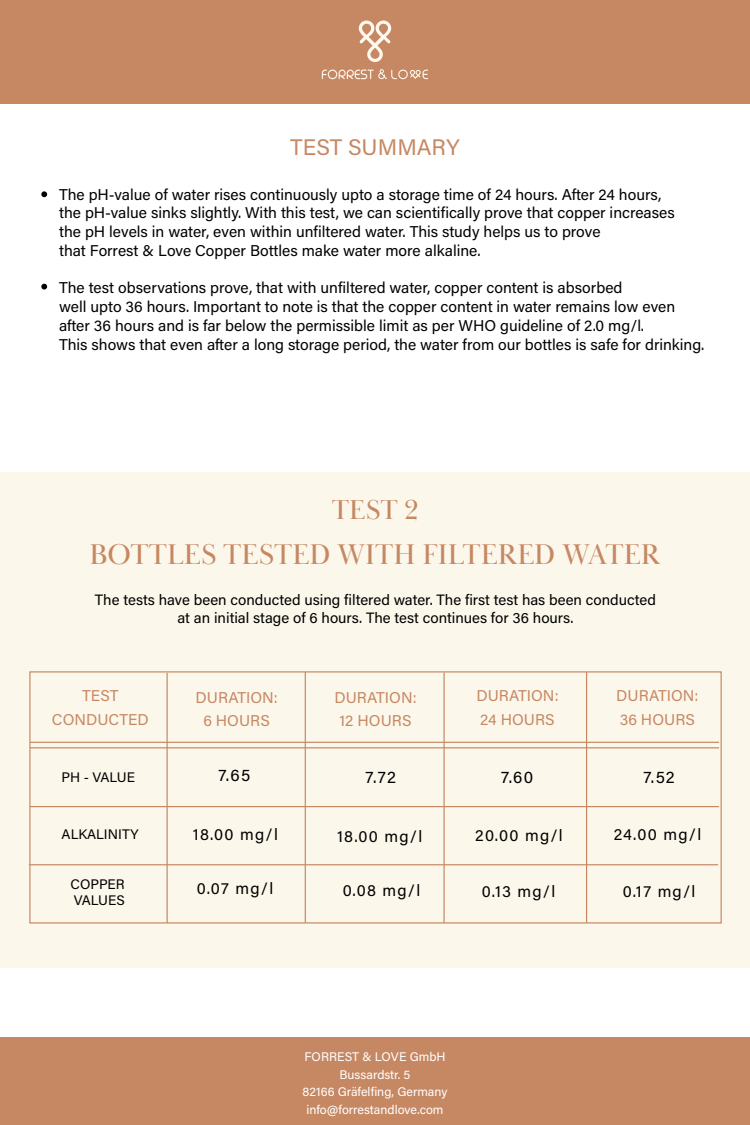
<style>
.page{position:relative;width:750px;height:1125px;background:#fff}
.page>*{position:absolute;margin:0;border:0;box-sizing:border-box;transform-origin:0 0}
.t1{font:29.38px "Baskerville Display PT";color:#c68863}
.t2{font:28.12px "Baskerville Display PT";color:#c68863}
.t3{font:22.5px "Acumin Pro";color:#c68863}
.t4{font:16.88px "Acumin Pro";letter-spacing:.08em;color:#000}
.t5{font:16.25px "Acumin Pro";letter-spacing:.075em;color:#000}
.t6{font:15.62px/18.8px "Acumin Pro";color:#000}
.t7{font:15.62px/23.4px "Acumin Pro";letter-spacing:.005em;color:#c68863;text-align:center}
.t8{font:15px/18.8px "Acumin Pro";color:#000;text-align:center}
.t9{font:13.81px/16.9px "Acumin Pro";letter-spacing:-.005em;color:#000}
.t10{font:12.5px/17.5px "Acumin Pro";color:#fff;text-align:center}
</style>
<div class="page">
<div style="left:0;top:0;width:750px;height:103px;background:#c68863"></div>
<div style="left:0;top:1038px;width:750px;height:87px;background:#c68863"></div>
<svg style="left:359px;top:20px;width:33px;height:43px"></svg>
<svg style="left:322px;top:69px;width:106px;height:10px"></svg>
<div style="left:0;top:472px;width:750px;height:495px;background:#fcf7eb"></div>
<div style="left:29px;top:671px;width:693px;height:253px;border:1px solid #c68863"></div>
<hr style="left:30px;top:747px;width:689px;height:1px;background:#c68863">
<hr style="left:30px;top:742px;width:689px;height:1px;background:#c68863">
<hr style="left:30px;top:806px;width:689px;height:1px;background:#c68863">
<hr style="left:29px;top:864px;width:689px;height:1px;background:#c68863">
<hr style="left:167px;top:673px;width:1px;height:250px;background:#c68863">
<hr style="left:305px;top:672px;width:1px;height:251px;background:#c68863">
<hr style="left:586px;top:672px;width:1px;height:251px;background:#c68863">
<hr style="left:443px;top:673px;width:2px;height:250px;background:#c68863">
<svg style="left:41px;top:191px;width:6px;height:6px"></svg>
<svg style="left:41px;top:284px;width:6px;height:6px"></svg>
<h3 class="t3" style="left:290px;top:138px;width:171px">TEST SUMMARY</h3>
<p class="t6" style="left:59px;top:186px;width:617px">The pH-value of water rises continuously upto a storage time of 24 hours. After 24 hours, the pH-value sinks slightly. With this test, we can scientifically prove that copper increases the pH levels in water, even within unfiltered water. This study helps us to prove<br>that Forrest &amp; Love Copper Bottles make water more alkaline.</p>
<p class="t6" style="left:59px;top:280px;width:647px">The test observations prove, that with unfiltered water, copper content is absorbed<br>well upto 36 hours. Important to note is that the copper content in water remains low even after 36 hours and is far below the permissible limit as per WHO guideline of 2.0 mg/l.<br>This shows that even after a long storage period, the water from our bottles is safe for drinking.</p>
<h2 class="t2" style="left:332px;top:493px;width:88px">TEST 2</h2>
<h1 class="t1" style="left:89px;top:537px;width:572px">BOTTLES TESTED WITH FILTERED WATER</h1>
<p class="t8" style="left:95px;top:591px;width:563px">The tests have been conducted using filtered water. The first test has been conducted at an initial stage of 6 hours. The test continues for 36 hours.</p>
<p class="t7" style="left:52px;top:685px;width:98px">TEST<br>CONDUCTED</p>
<p class="t7" style="left:196px;top:687px;width:84px">DURATION:<br>6 HOURS</p>
<p class="t7" style="left:334px;top:687px;width:84px">DURATION:<br>12 HOURS</p>
<p class="t7" style="left:476px;top:685px;width:84px;text-align:left">DURATION:<br>24 HOURS</p>
<p class="t7" style="left:616px;top:686px;width:84px;text-align:left">DURATION:<br>36 HOURS</p>
<p class="t9" style="left:62px;top:770px;width:75px">PH - VALUE</p>
<p class="t9" style="left:62px;top:827px;width:79px">ALKALINITY</p>
<p class="t9" style="left:70px;top:876px;width:56px">COPPER<br>VALUES</p>
<p class="t4" style="left:218px;top:768px;width:33px">7.65</p>
<p class="t4" style="left:366px;top:770px;width:32px">7.72</p>
<p class="t4" style="left:501px;top:770px;width:34px">7.60</p>
<p class="t4" style="left:643px;top:770px;width:33px">7.52</p>
<p class="t5" style="left:193px;top:828px;width:87px">18.00 mg/l</p>
<p class="t5" style="left:337px;top:829px;width:87px">18.00 mg/l</p>
<p class="t5" style="left:475px;top:829px;width:89px">20.00 mg/l</p>
<p class="t5" style="left:614px;top:828px;width:89px">24.00 mg/l</p>
<p class="t5" style="left:197px;top:882px;width:78px">0.07 mg/l</p>
<p class="t5" style="left:343px;top:884px;width:79px">0.08 mg/l</p>
<p class="t5" style="left:482px;top:885px;width:75px">0.13 mg/l</p>
<p class="t5" style="left:623px;top:885px;width:74px">0.17 mg/l</p>
<p class="t10" style="left:303px;top:1049px;width:146px">FORREST &amp; LOVE GmbH<br>Bussardstr. 5<br>82166 Gräfelfing, Germany info@forrestandlove.com</p>
</div>
